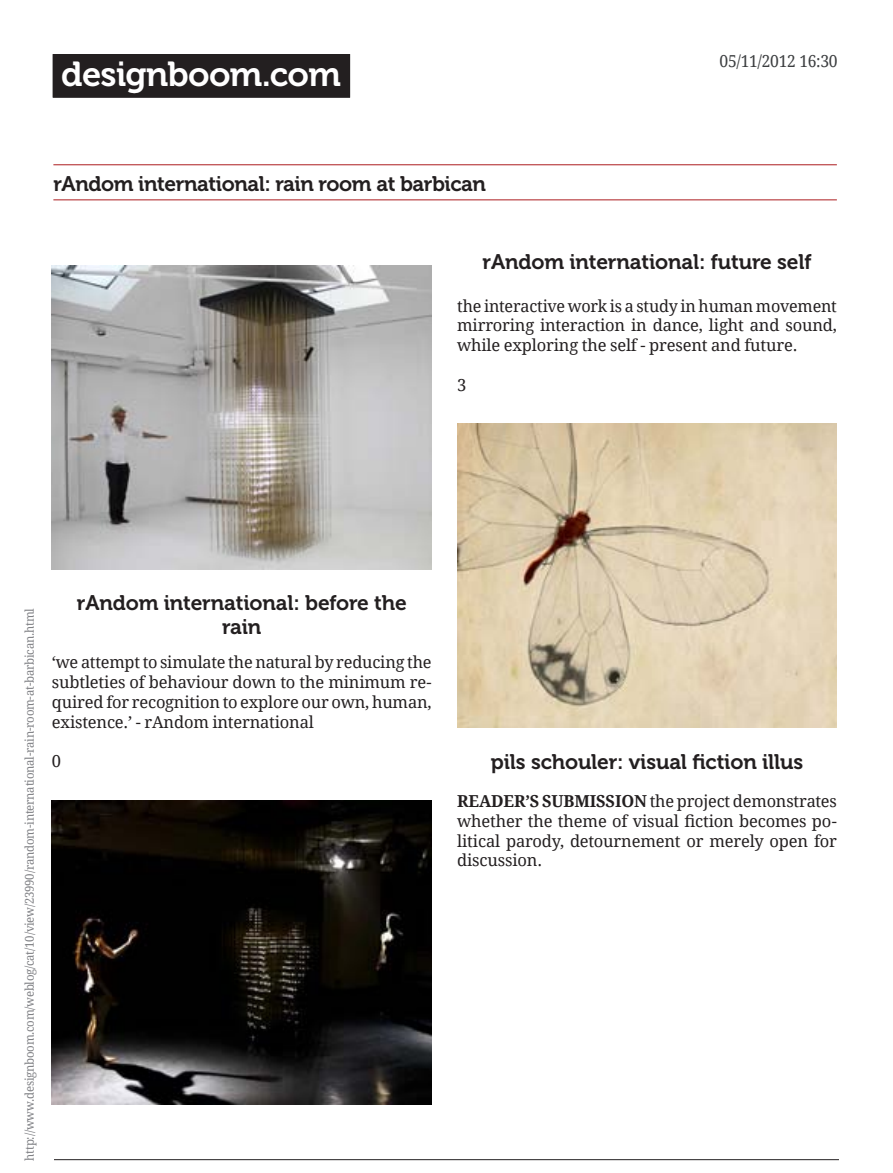
<style>
.page{position:relative;width:893px;height:1173px;background:#fff}
.page>*{position:absolute;margin:0;border:0;box-sizing:border-box;transform-origin:0 0}
.t1{font:34.5px "Museo 700";letter-spacing:-.02em;color:#fff}
.t2{font:21px/24px "Museo 700";letter-spacing:-.005em;color:#231f20;text-align:center}
.t3{font:16.5px/19.8px "Droid Serif";letter-spacing:-.01em;color:#231f20;text-align:justify}
.t4{font:16.5px "Droid Serif";letter-spacing:-.02em;color:#3c3e40;scale:.95 1}
.t5{font:12px "Droid Serif";letter-spacing:-.02em;color:#808185;scale:.95 1}
.s1{font-weight:700}
</style>
<div class="page">
<hr style="left:54px;top:1158px;width:785px;height:1px;background:#231f20">
<div style="left:53px;top:54px;width:297px;height:44px;background:#464344"></div>
<div style="left:53px;top:54px;width:297px;height:43px;background:#231f20"></div>
<hr style="left:53px;top:164px;width:784px;height:1px;background:#b0272a">
<hr style="left:53px;top:199px;width:784px;height:1px;background:#b0272a">
<img style="left:52px;top:265px;width:380px;height:304px">
<img style="left:52px;top:800px;width:380px;height:303px">
<img style="left:457px;top:423px;width:380px;height:304px">
<h1 class="t1" style="left:61px;top:55px;width:281px">designboom.com</h1>
<p class="t2" style="left:53px;top:172px;width:434px">rAndom international: rain room at barbican</p>
<p class="t4" style="left:720px;top:51px;width:126px">05/11/2012 16:30</p>
<p class="t2" style="left:483px;top:250px;width:330px">rAndom international: future self</p>
<p class="t3" style="left:457px;top:296px;width:381px">the interactive work is a study in human movement mirroring interaction in dance, light and sound, while exploring the self - present and future.</p>
<p class="t3" style="left:457px;top:375px;width:11px">3</p>
<p class="t5" style="left:22px;top:1160px;width:583px;rotate:-90deg">http://www.designboom.com/weblog/cat/10/view/23990/random-international-rain-room-at-barbican.html</p>
<p class="t2" style="left:77px;top:591px;width:331px">rAndom international: before the rain</p>
<p class="t3" style="left:52px;top:652px;width:381px">‘we attempt to simulate the natural by reducing the subtleties of behaviour down to the minimum re&shy;quired for recognition to explore our own, human, existence.’ - rAndom international</p>
<p class="t3" style="left:52px;top:751px;width:11px">0</p>
<p class="t2" style="left:491px;top:749px;width:314px">pils schouler: visual fiction illus</p>
<p class="t3" style="left:457px;top:791px;width:381px"><span class="s1">READER’S SUBMISSION</span> the project demonstrates whether the theme of visual fiction becomes po&shy;litical parody, detournement or merely open for discussion.</p>
</div>
